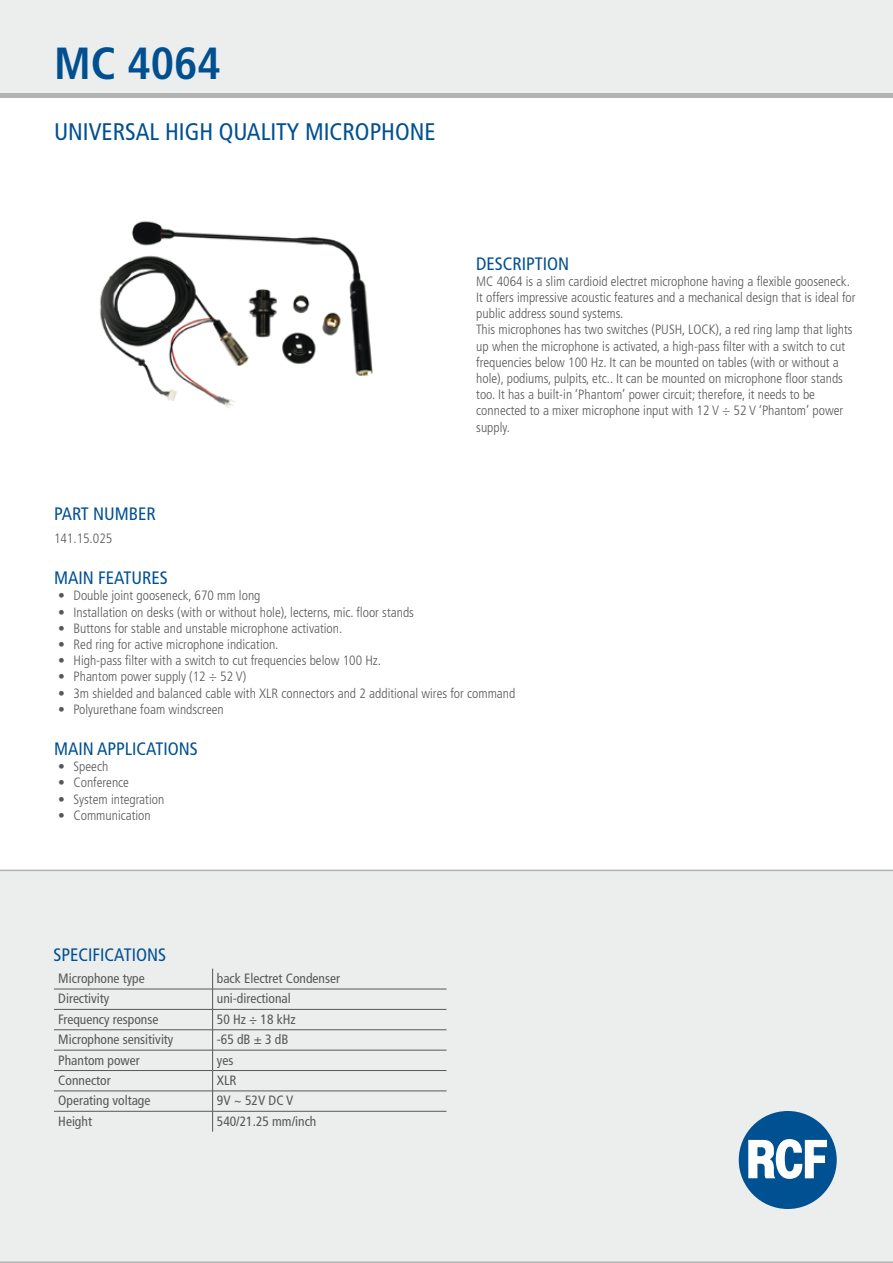
<style>
.page{position:relative;width:893px;height:1263px;background:#fff}
.page>*{position:absolute;margin:0;border:0;box-sizing:border-box;transform-origin:0 0}
.t1{font:700 condensed 45px "Frutiger LT Std";color:#005091}
.t2{font:condensed 24px "Frutiger LT Std";color:#005091}
.t3{font:condensed 18px "Frutiger LT Std";color:#005091}
.t4{font:300 condensed 13.5px/16.2px "Frutiger LT Std";color:#58585a}
.t5{font:condensed 13.5px "Frutiger LT Std";color:#565859}
.t6{font:condensed 13.5px "Frutiger LT Std";color:#58585a}
</style>
<div class="page">
<div style="left:0;top:870px;width:893px;height:393px;background:#eceded"></div>
<img style="left:100px;top:221px;width:273px;height:187px">
<div style="left:0;top:0;width:893px;height:94px;background:#eceded"></div>
<hr style="left:0;top:94px;width:893px;height:4px;background:#b1b3b4">
<hr style="left:54px;top:989px;width:159px;height:1px;background:#58585a">
<hr style="left:213px;top:989px;width:233px;height:1px;background:#58585a">
<hr style="left:54px;top:1009px;width:158px;height:1px;background:#58585a">
<hr style="left:213px;top:1009px;width:233px;height:1px;background:#58585a">
<hr style="left:54px;top:1029px;width:158px;height:1px;background:#58585a">
<hr style="left:213px;top:1029px;width:233px;height:1px;background:#58585a">
<hr style="left:54px;top:1050px;width:158px;height:1px;background:#58585a">
<hr style="left:213px;top:1050px;width:233px;height:1px;background:#58585a">
<hr style="left:54px;top:1070px;width:158px;height:1px;background:#58585a">
<hr style="left:213px;top:1070px;width:233px;height:1px;background:#58585a">
<hr style="left:54px;top:1091px;width:158px;height:1px;background:#58585a">
<hr style="left:213px;top:1091px;width:233px;height:1px;background:#58585a">
<hr style="left:54px;top:1111px;width:158px;height:1px;background:#58585a">
<hr style="left:213px;top:1111px;width:233px;height:1px;background:#58585a">
<svg style="left:212px;top:969px;width:1px;height:163px"></svg>
<div style="left:739px;top:1111px;width:98px;height:98px;background:#005192;border-radius:50%"></div>
<svg style="left:748px;top:1139px;width:79px;height:40px"></svg>
<h1 class="t1" style="left:54px;top:37px;width:168px">MC 4064</h1>
<h2 class="t2" style="left:54px;top:118px;width:383px">UNIVERSAL HIGH QUALITY MICROPHONE</h2>
<h3 class="t3" style="left:54px;top:503px;width:103px">PART NUMBER</h3>
<p class="t4" style="left:54px;top:530px;width:60px">141.15.025</p>
<h3 class="t3" style="left:476px;top:253px;width:95px">DESCRIPTION</h3>
<p class="t4" style="left:476px;top:273px;width:381px">MC 4064 is a slim cardioid electret microphone having a flexible gooseneck.<br>It offers impressive acoustic features and a mechanical design that is ideal for public address sound systems.<br>This microphones has two switches (PUSH, LOCK), a red ring lamp that lights up when the microphone is activated, a high-pass filter with a switch to cut frequencies below 100 Hz. It can be mounted on tables (with or without a hole), podiums, pulpits, etc.. It can be mounted on microphone floor stands too. It has a built-in ‘Phantom’ power circuit; therefore, it needs to be connected to a mixer microphone input with 12 V ÷ 52 V ‘Phantom’ power supply.</p>
<h3 class="t3" style="left:54px;top:567px;width:115px">MAIN FEATURES</h3>
<p class="t4" style="left:58px;top:588px;width:204px">• Double joint gooseneck, 670 mm long</p>
<p class="t4" style="left:58px;top:604px;width:357px">• Installation on desks (with or without hole), lecterns, mic. floor stands</p>
<p class="t4" style="left:58px;top:620px;width:286px">• Buttons for stable and unstable microphone activation.</p>
<p class="t4" style="left:58px;top:636px;width:222px">• Red ring for active microphone indication.</p>
<p class="t4" style="left:58px;top:652px;width:324px">• High-pass filter with a switch to cut frequencies below 100 Hz.</p>
<p class="t4" style="left:58px;top:669px;width:189px">• Phantom power supply (12 ÷ 52 V)</p>
<p class="t4" style="left:58px;top:685px;width:459px">• 3m shielded and balanced cable with XLR connectors and 2 additional wires for command</p>
<p class="t4" style="left:58px;top:701px;width:167px">• Polyurethane foam windscreen</p>
<h3 class="t3" style="left:54px;top:738px;width:145px">MAIN APPLICATIONS</h3>
<p class="t4" style="left:58px;top:758px;width:51px">• Speech</p>
<p class="t4" style="left:58px;top:775px;width:72px">• Conference</p>
<p class="t4" style="left:58px;top:791px;width:108px">• System integration</p>
<p class="t4" style="left:58px;top:807px;width:94px">• Communication</p>
<h3 class="t3" style="left:54px;top:945px;width:114px">SPECIFICATIONS</h3>
<p class="t5" style="left:58px;top:970px;width:88px">Microphone type</p>
<p class="t6" style="left:217px;top:970px;width:125px">back Electret Condenser</p>
<p class="t5" style="left:58px;top:991px;width:53px">Directivity</p>
<p class="t6" style="left:217px;top:991px;width:75px">uni-directional</p>
<p class="t5" style="left:58px;top:1011px;width:102px">Frequency response</p>
<p class="t6" style="left:217px;top:1011px;width:80px">50 Hz ÷ 18 kHz</p>
<p class="t5" style="left:58px;top:1031px;width:117px">Microphone sensitivity</p>
<p class="t6" style="left:217px;top:1031px;width:73px">-65 dB ± 3 dB</p>
<p class="t5" style="left:58px;top:1052px;width:83px">Phantom power</p>
<p class="t6" style="left:217px;top:1052px;width:18px">yes</p>
<p class="t5" style="left:58px;top:1072px;width:54px">Connector</p>
<p class="t6" style="left:217px;top:1072px;width:21px">XLR</p>
<p class="t5" style="left:58px;top:1093px;width:94px">Operating voltage</p>
<p class="t6" style="left:217px;top:1093px;width:78px">9V ~ 52V DC V</p>
<p class="t5" style="left:58px;top:1113px;width:35px">Height</p>
<p class="t6" style="left:217px;top:1113px;width:101px">540/21.25 mm/inch</p>
</div>
